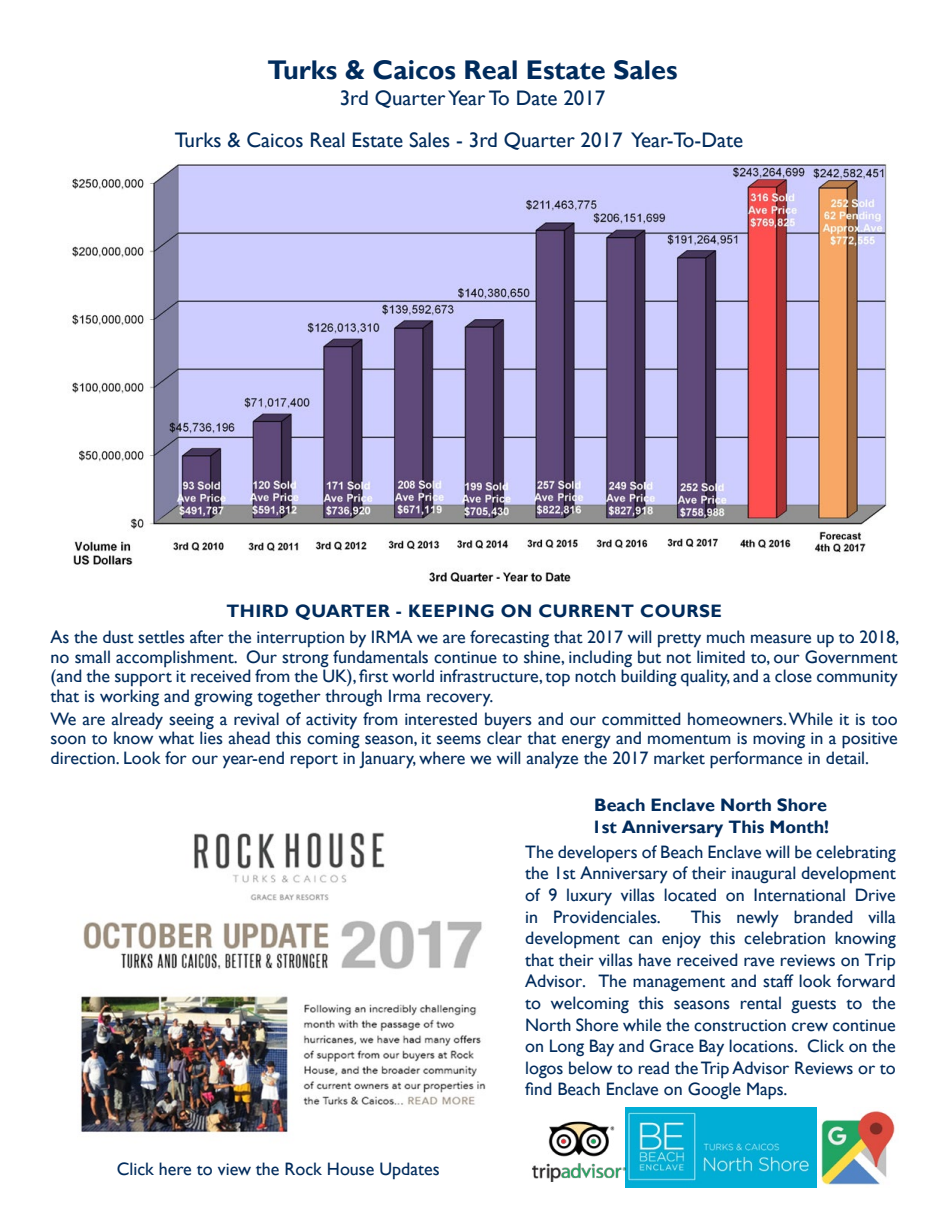
<style>
.page{position:relative;width:945px;height:1215px;background:#fff}
.page>*{position:absolute;margin:0;border:0;box-sizing:border-box;transform-origin:0 0}
.t1{font:700 27px "Gill Sans";color:#002b5c}
.t2{font:21px "Gill Sans";color:#002b5c}
.t3{font:18px/21.6px "Gill Sans";color:#002b5c;text-align:justify}
.t4{font:700 18px/21.6px "Gill Sans";color:#002b5c}
.t5{font:700 18px "Gill Sans";letter-spacing:.03em;color:#002b5c}
</style>
<div class="page">
<img style="left:532px;top:1107px;width:363px;height:81px">
<img style="left:72px;top:164px;width:817px;height:419px">
<img style="left:80px;top:832px;width:406px;height:301px">
<h1 class="t1" style="left:267px;top:54px;width:412px">Turks &amp; Caicos Real Estate Sales</h1>
<p class="t2" style="left:340px;top:85px;width:267px">3rd Quarter Year To Date 2017</p>
<p class="t2" style="left:175px;top:127px;width:570px">Turks &amp; Caicos Real Estate Sales - 3rd Quarter 2017 Year-To-Date</p>
<p class="t5" style="left:226px;top:600px;width:497px">THIRD QUARTER - KEEPING ON CURRENT COURSE</p>
<p class="t3" style="left:51px;top:628px;width:850px;line-height:19.5px">As the dust settles after the interruption by IRMA we are forecasting that 2017 will pretty much measure up to 2018, no small accomplishment. Our strong fundamentals continue to shine, including but not limited to, our Government (and the support it received from the UK), first world infrastructure, top notch building quality, and a close community that is working and growing together through Irma recovery.</p>
<p class="t3" style="left:51px;top:709px;width:849px;line-height:19.5px">We are already seeing a revival of activity from interested buyers and our committed homeowners. While it is too soon to know what lies ahead this coming season, it seems clear that energy and momentum is moving in a positive direction. Look for our year-end report in January, where we will analyze the 2017 market performance in detail.</p>
<p class="t3" style="left:117px;top:1158px;width:324px">Click here to view the Rock House Updates</p>
<p class="t4" style="left:592px;top:795px;width:239px">Beach Enclave North Shore<br>1st Anniversary This Month!</p>
<p class="t3" style="left:525px;top:841px;width:372px">The developers of Beach Enclave will be celebrating the 1st Anniversary of their inaugural development of 9 luxury villas located on International Drive in Providenciales.</p>
<p class="t3" style="left:525px;top:906px;width:372px;text-indent:166px">This newly branded villa development can enjoy this celebration knowing that their villas have received rave reviews on Trip Advisor. The management and staff look forward to welcoming this seasons rental guests to the North Shore while the construction crew continue on Long Bay and Grace Bay locations. Click on the logos below to read the Trip Advisor Reviews or to find Beach Enclave on Google Maps.</p>
</div>
